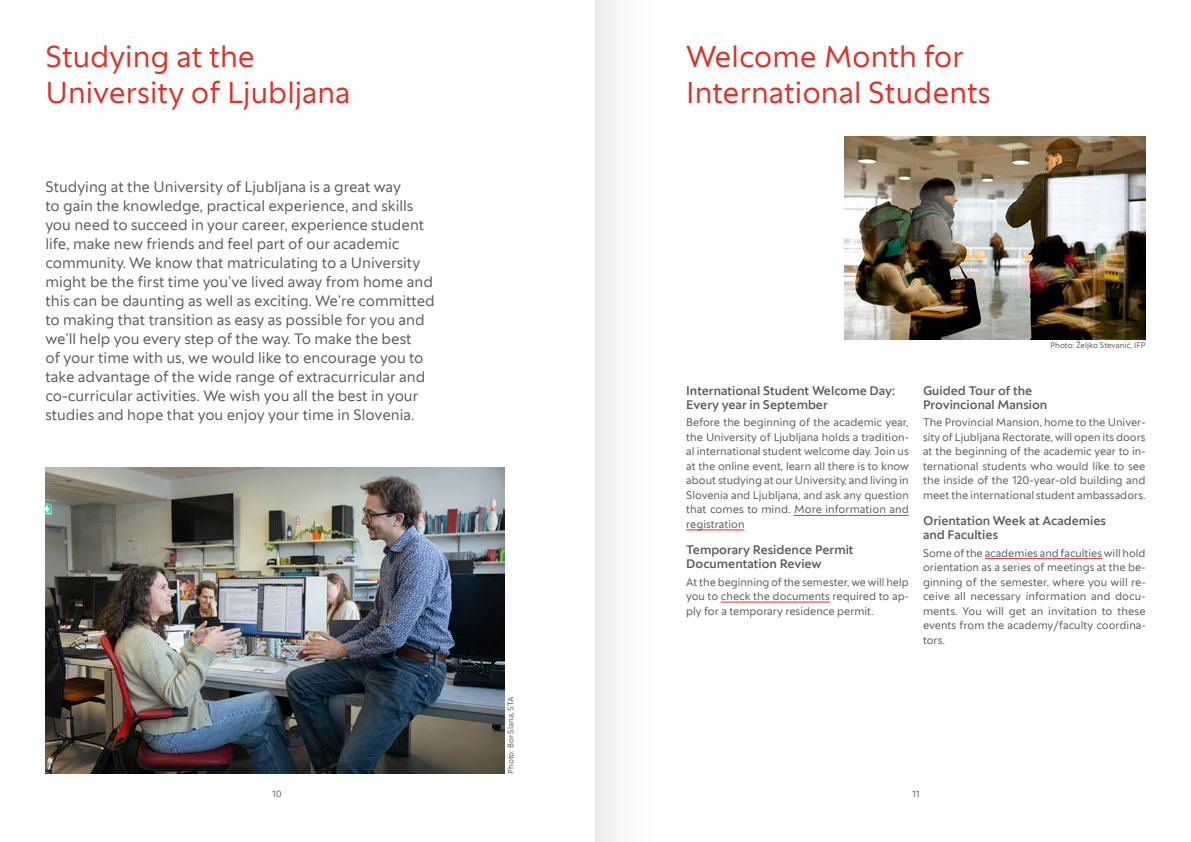
<style>
.page{position:relative;width:1191px;height:842px;background:#fff}
.page>*{position:absolute;margin:0;border:0;box-sizing:border-box;transform-origin:0 0}
.t1{font:30px/36px "Univerza Sans";color:#e03128}
.t2{font:15px/19px "Univerza Sans";color:#58595b}
.t3{font:500 12.5px/14.5px "Univerza Sans";color:#58595b}
.t4{font:11px/14.5px "Univerza Sans";color:#58595b;text-align:justify}
.t5{font:9px "Univerza Sans";color:#58595b}
.t6{font:8px "Univerza Sans";color:#58595b}
</style>
<div class="page">
<img style="left:45px;top:468px;width:460px;height:306px">
<img style="left:844px;top:136px;width:301px;height:204px">
<hr style="left:794px;top:515px;width:115px;height:1px;background:#e03128">
<hr style="left:686px;top:530px;width:58px;height:1px;background:#e03128">
<hr style="left:721px;top:602px;width:109px;height:1px;background:#e03128">
<hr style="left:984px;top:558px;width:118px;height:1px;background:#e03128">
<div style="left:595px;top:0;width:100px;height:842px;background:linear-gradient(to right,#f1f1f1,#fff)"></div>
<h1 class="t1" style="left:45px;top:37px;width:307px">Studying at the<br>University of Ljubljana</h1>
<p class="t2" style="left:45px;top:177px;width:391px">Studying at the University of Ljubljana is a great way<br>to gain the knowledge, practical experience, and skills you need to succeed in your career, experience student life, make new friends and feel part of our academic community. We know that matriculating to a University might be the first time you’ve lived away from home and this can be daunting as well as exciting. We’re committed to making that transition as easy as possible for you and we’ll help you every step of the way. To make the best<br>of your time with us, we would like to encourage you to take advantage of the wide range of extracurricular and co-curricular activities. We wish you all the best in your studies and hope that you enjoy your time in Slovenia.</p>
<p class="t6" style="left:505px;top:774px;width:79px;rotate:-90deg">Photo: Bor Slana, STA</p>
<h1 class="t1" style="left:686px;top:37px;width:306px">Welcome Month for<br>International Students</h1>
<p class="t6" style="left:1050px;top:340px;width:97px">Photo: Željko Stevanić, IFP</p>
<p class="t3" style="left:686px;top:382px;width:210px">International Student Welcome Day:<br>Every year in September</p>
<p class="t4" style="left:686px;top:415px;width:224px">Before the beginning of the academic year, the University of Ljubljana holds a tradition&shy;al international student welcome day. Join us at the online event, learn all there is to know about studying at our University, and living in Slovenia and Ljubljana, and ask any question that comes to mind. More information and registration</p>
<p class="t3" style="left:686px;top:542px;width:169px">Temporary Residence Permit<br>Documentation Review</p>
<p class="t4" style="left:686px;top:574px;width:224px">At the beginning of the semester, we will help you to check the documents required to ap&shy;ply for a temporary residence permit.</p>
<p class="t3" style="left:923px;top:382px;width:126px">Guided Tour of the<br>Provincional Mansion</p>
<p class="t4" style="left:923px;top:415px;width:224px">The Provincial Mansion, home to the Univer&shy;sity of Ljubljana Rectorate, will open its doors at the beginning of the academic year to in&shy;ternational students who would like to see the inside of the 120-year-old building and meet the international student ambassadors.</p>
<p class="t3" style="left:923px;top:513px;width:185px">Orientation Week at Academies and Faculties</p>
<p class="t4" style="left:923px;top:545px;width:224px">Some of the academies and faculties will hold orientation as a series of meetings at the be&shy;ginning of the semester, where you will re&shy;ceive all necessary information and docu&shy;ments. You will get an invitation to these events from the academy/faculty coordina&shy;tors.</p>
<p class="t5" style="left:272px;top:787px;width:11px">10</p>
<p class="t5" style="left:912px;top:787px;width:9px">11</p>
</div>
